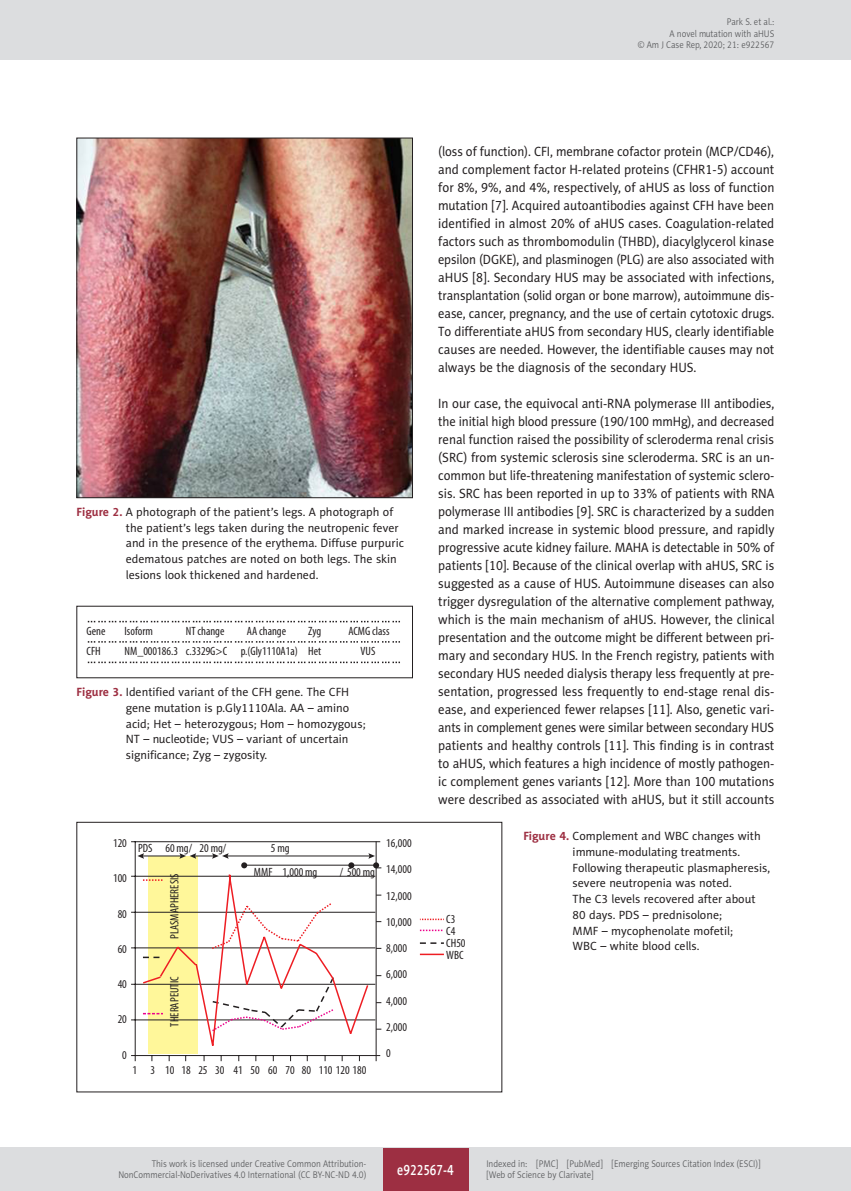
<style>
.page{position:relative;width:851px;height:1191px;background:#fff}
.page>*{position:absolute;margin:0;border:0;box-sizing:border-box;transform-origin:0 0}
.t1{font:15px "Naomi Sans EFN Medium";color:#fff;scale:.8 1}
.AJCR_Body{font:13.5px/18px "Naomi Sans EFN";color:#231f20;text-align:justify;scale:.95 1}
.AJCR_Body-2{font:13.5px/18px "Naomi Sans EFN";color:#231f20;text-align:justify;scale:.94 1}
.AJCR_Rycina_tytul{font:12px/15.8px "Naomi Sans EFN";color:#231f20}
.t2{font:condensed 12px/26.2px "Myriad Pro";color:#231f20}
.t3{font:9.75px/11.2px "Naomi Sans EFN Light";color:#57585a;text-align:right;scale:.9 1}
.s1{font-weight:700;color:#9d2f42}
</style>
<div class="page">
<img style="left:79px;top:140px;width:331px;height:356px">
<div style="left:77px;top:138px;width:335px;height:360px;border:1px solid #231f20"></div>
<svg style="left:88px;top:621px;width:312px;height:1px"></svg>
<svg style="left:88px;top:641px;width:312px;height:1px"></svg>
<svg style="left:88px;top:661px;width:312px;height:2px"></svg>
<div style="left:149px;top:856px;width:49px;height:198px;background:#fff79a"></div>
<hr style="left:131px;top:841px;width:249px;height:1px;background:#231f20">
<hr style="left:131px;top:876px;width:244px;height:1px;background:#231f20">
<hr style="left:131px;top:912px;width:244px;height:1px;background:#231f20">
<hr style="left:131px;top:947px;width:244px;height:1px;background:#231f20">
<hr style="left:131px;top:984px;width:244px;height:1px;background:#231f20">
<hr style="left:131px;top:1019px;width:244px;height:1px;background:#231f20">
<hr style="left:131px;top:1055px;width:249px;height:1px;background:#231f20">
<hr style="left:135px;top:841px;width:1px;height:220px;background:#231f20">
<hr style="left:375px;top:841px;width:1px;height:220px;background:#231f20">
<hr style="left:420px;top:953px;width:24px;height:2px;background:#ee1d23">
<svg style="left:420px;top:942px;width:24px;height:2px"></svg>
<svg style="left:420px;top:918px;width:24px;height:2px"></svg>
<svg style="left:420px;top:929px;width:23px;height:2px"></svg>
<svg style="left:137px;top:853px;width:244px;height:194px"></svg>
<div style="left:77px;top:822px;width:425px;height:270px;border:1px solid #231f20"></div>
<div style="left:0;top:0;width:850px;height:60px;background:#dcdddf"></div>
<hr style="left:850px;top:0;width:1px;height:60px;background:#dcdddf">
<div style="left:0;top:1148px;width:850px;height:43px;background:#dcdddf"></div>
<div style="left:383px;top:1147px;width:85px;height:43px;background:#9d2f42"></div>
<p class="t3" style="left:637px;top:16px;width:153px">Park S. et al.:<br>A novel mutation with aHUS<br>© Am J Case Rep, 2020; 21: e922567</p>
<p class="AJCR_Rycina_tytul" style="left:126px;top:504px;width:279px;text-indent:-49px"><span class="s1">Figure 2.</span> A photograph of the patient’s legs. A photograph of the patient’s legs taken during the neutropenic fever and in the presence of the erythema. Diffuse purpuric edematous patches are noted on both legs. The skin lesions look thickened and hardened.</p>
<p class="t2" style="left:86px;top:618px;width:20px">Gene</p>
<p class="t2" style="left:124px;top:618px;width:30px">Isoform</p>
<p class="t2" style="left:186px;top:618px;width:40px">NT change</p>
<p class="t2" style="left:247px;top:618px;width:41px">AA change</p>
<p class="t2" style="left:308px;top:618px;width:14px">Zyg</p>
<p class="t2" style="left:348px;top:618px;width:42px">ACMG class</p>
<p class="t2" style="left:86px;top:638px;width:16px">CFH</p>
<p class="t2" style="left:124px;top:638px;width:198px">NM_000186.3 c.3329G&gt;C p.(Gly1110A1a) Het</p>
<p class="t2" style="left:360px;top:638px;width:16px">VUS</p>
<p class="AJCR_Rycina_tytul" style="left:126px;top:684px;width:241px;text-indent:-49px"><span class="s1">Figure 3.</span> Identified variant of the CFH gene. The CFH gene mutation is p.Gly1110Ala. AA – amino acid; Het – heterozygous; Hom – homozygous; NT – nucleotide; VUS – variant of uncertain significance; Zyg – zygosity.</p>
<p class="t2" style="left:113px;top:829px;width:15px">120</p>
<p class="t2" style="left:113px;top:865px;width:15px">100</p>
<p class="t2" style="left:118px;top:900px;width:11px">80</p>
<p class="t2" style="left:118px;top:935px;width:11px">60</p>
<p class="t2" style="left:118px;top:970px;width:11px">40</p>
<p class="t2" style="left:118px;top:1006px;width:11px">20</p>
<p class="t2" style="left:122px;top:1041px;width:6px">0</p>
<p class="t2" style="left:138px;top:834px;width:90px">PDS 60 mg/ 20 mg/</p>
<p class="t2" style="left:271px;top:834px;width:20px">5 mg</p>
<p class="t2" style="left:161px;top:939px;width:67px;rotate:-90deg">PLASMAPHERESIS</p>
<p class="t2" style="left:161px;top:1026px;width:51px;rotate:-90deg">THERAPEUTIC</p>
<p class="t2" style="left:254px;top:858px;width:65px">MMF 1,000 mg</p>
<p class="t2" style="left:340px;top:858px;width:37px">/ 500 mg</p>
<p class="t2" style="left:132px;top:1057px;width:235px">1 3 10 18 25 30 41 50 60 70 80 110 120 180</p>
<p class="t2" style="left:386px;top:829px;width:27px">16,000<br>14,000<br>12,000<br>10,000<br>8,000<br>6,000<br>4,000<br>2,000<br>0</p>
<p class="AJCR_Body-2" style="left:438px;top:142px;width:359px">(loss of function). CFI, membrane cofactor protein (MCP/CD46), and complement factor H-related proteins (CFHR1-5) account for 8%, 9%, and 4%, respectively, of aHUS as loss of function mutation [7]. Acquired autoantibodies against CFH have been identified in almost 20% of aHUS cases. Coagulation-related factors such as thrombomodulin (THBD), diacylglycerol kinase epsilon (DGKE), and plasminogen (PLG) are also associated with aHUS [8]. Secondary HUS may be associated with infections, transplantation (solid organ or bone marrow), autoimmune dis&shy;ease, cancer, pregnancy, and the use of certain cytotoxic drugs.<br>To differentiate aHUS from secondary HUS, clearly identifiable causes are needed. However, the identifiable causes may not always be the diagnosis of the secondary HUS.</p>
<p class="AJCR_Body" style="left:438px;top:394px;width:355px">In our case, the equivocal anti-RNA polymerase III antibodies, the initial high blood pressure (190/100 mmHg), and decreased renal function raised the possibility of scleroderma renal crisis (SRC) from systemic sclerosis sine scleroderma. SRC is an un&shy;common but life-threatening manifestation of systemic sclero&shy;sis. SRC has been reported in up to 33% of patients with RNA polymerase III antibodies [9]. SRC is characterized by a sudden and marked increase in systemic blood pressure, and rapidly progressive acute kidney failure. MAHA is detectable in 50% of patients [10]. Because of the clinical overlap with aHUS, SRC is suggested as a cause of HUS. Autoimmune diseases can also trigger dysregulation of the alternative complement pathway, which is the main mechanism of aHUS. However, the clinical presentation and the outcome might be different between pri&shy;mary and secondary HUS. In the French registry, patients with secondary HUS needed dialysis therapy less frequently at pre&shy;sentation, progressed less frequently to end-stage renal dis&shy;ease, and experienced fewer relapses [11]. Also, genetic vari&shy;ants in complement genes were similar between secondary HUS patients and healthy controls [11]. This finding is in contrast to aHUS, which features a high incidence of mostly pathogen&shy;ic complement genes variants [12]. More than 100 mutations were described as associated with aHUS, but it still accounts</p>
<p class="t2" style="left:446px;top:912px;width:21px;line-height:12px">C3<br>C4<br>CH50<br>WBC</p>
<p class="AJCR_Rycina_tytul" style="left:572px;top:828px;width:199px;text-indent:-49px"><span class="s1">Figure 4.</span> Complement and WBC changes with immune-modulating treatments.<br>Following therapeutic plasmapheresis, severe neutropenia was noted.<br>The C3 levels recovered after about<br>80 days. PDS – prednisolone;<br>MMF – mycophenolate mofetil;<br>WBC – white blood cells.</p>
<p class="t3" style="left:118px;top:1158px;width:277px">This work is licensed under Creative Common Attribution-<br>NonCommercial-NoDerivatives 4.0 International (CC BY-NC-ND 4.0)</p>
<p class="t1" style="left:397px;top:1160px;width:72px">e922567-4</p>
<p class="t3" style="left:486px;top:1158px;width:306px;text-align:left">Indexed in: [PMC] [PubMed] [Emerging Sources Citation Index (ESCI)] [Web of Science by Clarivate]</p>
</div>
